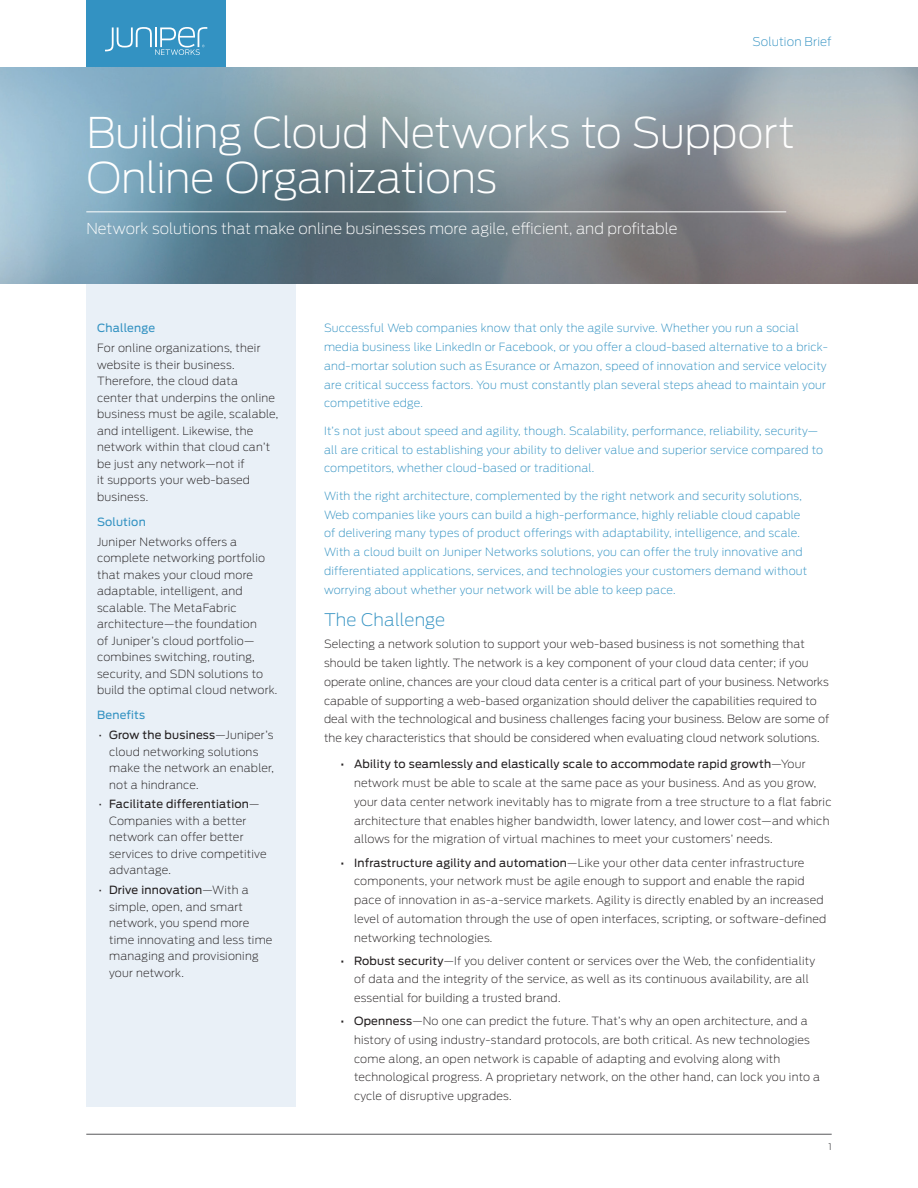
<style>
.page{position:relative;width:918px;height:1188px;background:#fff}
.page>*{position:absolute;margin:0;border:0;box-sizing:border-box;transform-origin:0 0}
.t1{font:200 42px/45px "Antenna";letter-spacing:-.01em;color:#fff}
.t2{font:200 17.25px "Antenna";letter-spacing:.01em;color:#3392c2}
.t3{font:200 15px "Antenna";color:#fff}
.t4{font:200 12px "Antenna";letter-spacing:.015em;color:#3392c2}
.t5{font:200 11.25px/16.5px "Antenna";letter-spacing:.02em;color:#231f20}
.t6{font:200 11.25px/18.8px "Antenna";letter-spacing:.02em;color:#3392c2}
.t7{font:11.25px "Antenna";letter-spacing:.02em;color:#3392c2}
.t8{font:300 9px "Antenna";color:#57585a}
.s1{font-weight:400}
</style>
<div class="page">
<div style="left:86px;top:279px;width:210px;height:45px;background:#e9f0f7"></div>
<hr style="left:86px;top:1134px;width:746px;height:1px;background:#57585a">
<svg style="left:86px;top:0;width:140px;height:68px;background:#4098c5"></svg>
<img style="left:0;top:68px;width:918px;height:216px">
<div style="left:86px;top:324px;width:210px;height:783px;background:#e9f0f7"></div>
<hr style="left:86px;top:211px;width:700px;height:1px;background:#fff">
<p class="t4" style="left:752px;top:35px;width:81px">Solution Brief</p>
<h1 class="t1" style="left:86px;top:111px;width:710px">Building Cloud Networks to Support<br>Online Organizations</h1>
<h3 class="t3" style="left:86px;top:220px;width:593px">Network solutions that make online businesses more agile, efficient, and profitable</h3>
<p class="t7" style="left:97px;top:322px;width:60px">Challenge</p>
<p class="t5" style="left:97px;top:340px;width:183px">For online organizations, their website is their business.<br>Therefore, the cloud data<br>center that underpins the online business must be agile, scalable, and intelligent. Likewise, the network within that cloud can’t be just any network—not if<br>it supports your web-based business.</p>
<p class="t7" style="left:97px;top:515px;width:50px">Solution</p>
<p class="t5" style="left:97px;top:533px;width:182px">Juniper Networks offers a complete networking portfolio that makes your cloud more adaptable, intelligent, and scalable. The MetaFabric architecture—the foundation<br>of Juniper’s cloud portfolio— combines switching, routing, security, and SDN solutions to build the optimal cloud network.</p>
<p class="t7" style="left:97px;top:709px;width:50px">Benefits</p>
<p class="t5" style="left:109px;top:727px;width:166px;text-indent:-10px">• <span class="s1">Grow the business</span>—Juniper’s cloud networking solutions make the network an enabler, not a hindrance.</p>
<p class="t5" style="left:109px;top:796px;width:159px;text-indent:-10px">• <span class="s1">Facilitate differentiation</span>—<br>Companies with a better network can offer better services to drive competitive advantage.</p>
<p class="t5" style="left:109px;top:882px;width:165px;text-indent:-10px">• <span class="s1">Drive innovation</span>—With a simple, open, and smart network, you spend more time innovating and less time managing and provisioning your network.</p>
<p class="t6" style="left:324px;top:319px;width:506px">Successful Web companies know that only the agile survive. Whether you run a social media business like LinkedIn or Facebook, or you offer a cloud-based alternative to a brick&shy;and-mortar solution such as Esurance or Amazon, speed of innovation and service velocity are critical success factors. You must constantly plan several steps ahead to maintain your competitive edge.</p>
<p class="t6" style="left:324px;top:421px;width:501px">It’s not just about speed and agility, though. Scalability, performance, reliability, security— all are critical to establishing your ability to deliver value and superior service compared to competitors, whether cloud-based or traditional.</p>
<p class="t6" style="left:324px;top:486px;width:485px">With the right architecture, complemented by the right network and security solutions, Web companies like yours can build a high-performance, highly reliable cloud capable of delivering many types of product offerings with adaptability, intelligence, and scale.<br>With a cloud built on Juniper Networks solutions, you can offer the truly innovative and differentiated applications, services, and technologies your customers demand without worrying about whether your network will be able to keep pace.</p>
<h2 class="t2" style="left:324px;top:610px;width:123px">The Challenge</h2>
<p class="t5" style="left:324px;top:635px;width:507px;line-height:18.8px">Selecting a network solution to support your web-based business is not something that should be taken lightly. The network is a key component of your cloud data center; if you operate online, chances are your cloud data center is a critical part of your business. Networks capable of supporting a web-based organization should deliver the capabilities required to deal with the technological and business challenges facing your business. Below are some of the key characteristics that should be considered when evaluating cloud network solutions.</p>
<p class="t5" style="left:354px;top:755px;width:479px;line-height:18.8px;text-indent:-14px"><span class="s1">• Ability to seamlessly and elastically scale to accommodate rapid growth</span>—Your network must be able to scale at the same pace as your business. And as you grow, your data center network inevitably has to migrate from a tree structure to a flat fabric architecture that enables higher bandwidth, lower latency, and lower cost—and which allows for the migration of virtual machines to meet your customers’ needs.</p>
<p class="t5" style="left:354px;top:853px;width:474px;line-height:18.8px;text-indent:-14px"><span class="s1">• Infrastructure agility and automation</span>—Like your other data center infrastructure components, your network must be agile enough to support and enable the rapid pace of innovation in as-a-service markets. Agility is directly enabled by an increased level of automation through the use of open interfaces, scripting, or software-defined networking technologies.</p>
<p class="t5" style="left:354px;top:951px;width:463px;line-height:18.8px;text-indent:-14px"><span class="s1">• Robust security</span>—If you deliver content or services over the Web, the confidentiality of data and the integrity of the service, as well as its continuous availability, are all essential for building a trusted brand.</p>
<p class="t5" style="left:354px;top:1012px;width:468px;line-height:18.8px;text-indent:-14px"><span class="s1">• Openness</span>—No one can predict the future. That’s why an open architecture, and a history of using industry-standard protocols, are both critical. As new technologies come along, an open network is capable of adapting and evolving along with technological progress. A proprietary network, on the other hand, can lock you into a cycle of disruptive upgrades.</p>
<p class="t8" style="left:828px;top:1142px;width:5px">1</p>
</div>
